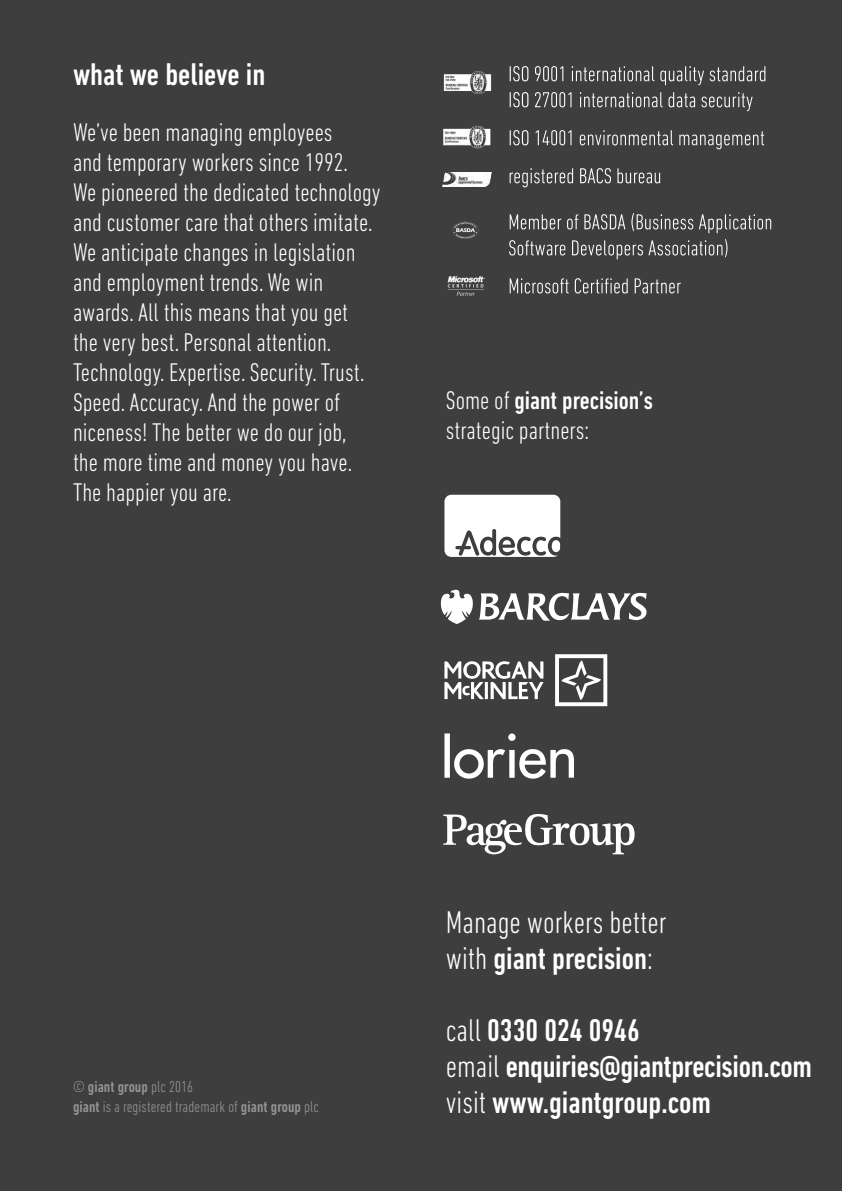
<style>
.page{position:relative;width:842px;height:1191px;background:#3e3e3f}
.page>*{position:absolute;margin:0;border:0;box-sizing:border-box;transform-origin:0 0}
.t1{font:500 condensed 32px/36px "DIN Next LT Pro";letter-spacing:-.005em;color:#fff}
.t2{font:300 condensed 32px/36px "DIN Next LT Pro";color:#fff}
.t3{font:300 condensed 26px/30px "DIN Next LT Pro";color:#fff}
.t4{font:300 condensed 16px/20px "DIN Next LT Pro";letter-spacing:.005em;color:#939598}
.s1{font-weight:500}
.s2{font-weight:300}
</style>
<div class="page">
<svg style="left:510px;top:66px;width:18px;height:15px"></svg>
<svg style="left:535px;top:66px;width:28px;height:15px"></svg>
<svg style="left:572px;top:66px;width:82px;height:15px"></svg>
<svg style="left:660px;top:66px;width:44px;height:19px"></svg>
<svg style="left:710px;top:66px;width:55px;height:15px"></svg>
<svg style="left:510px;top:92px;width:18px;height:15px"></svg>
<svg style="left:535px;top:92px;width:36px;height:15px"></svg>
<svg style="left:580px;top:92px;width:115px;height:15px"></svg>
<svg style="left:701px;top:92px;width:52px;height:19px"></svg>
<svg style="left:510px;top:130px;width:18px;height:15px"></svg>
<svg style="left:536px;top:130px;width:35px;height:15px"></svg>
<svg style="left:580px;top:130px;width:93px;height:15px"></svg>
<svg style="left:679px;top:131px;width:85px;height:18px"></svg>
<svg style="left:510px;top:168px;width:63px;height:19px"></svg>
<svg style="left:580px;top:168px;width:31px;height:15px"></svg>
<svg style="left:617px;top:168px;width:43px;height:15px"></svg>
<svg style="left:510px;top:214px;width:51px;height:15px"></svg>
<svg style="left:567px;top:214px;width:11px;height:15px"></svg>
<svg style="left:584px;top:214px;width:41px;height:15px"></svg>
<svg style="left:631px;top:213px;width:62px;height:18px"></svg>
<svg style="left:699px;top:214px;width:72px;height:19px"></svg>
<svg style="left:509px;top:240px;width:56px;height:15px"></svg>
<svg style="left:572px;top:239px;width:155px;height:20px"></svg>
<svg style="left:510px;top:278px;width:59px;height:15px"></svg>
<svg style="left:575px;top:278px;width:53px;height:15px"></svg>
<svg style="left:635px;top:278px;width:46px;height:15px"></svg>
<img style="left:443px;top:71px;width:49px;height:23px">
<img style="left:443px;top:125px;width:48px;height:24px">
<img style="left:443px;top:172px;width:48px;height:14px">
<img style="left:447px;top:276px;width:38px;height:20px">
<img style="left:452px;top:221px;width:27px;height:18px">
<svg style="left:479px;top:593px;width:168px;height:28px"></svg>
<svg style="left:441px;top:589px;width:32px;height:35px"></svg>
<svg style="left:443px;top:814px;width:191px;height:40px"></svg>
<svg style="left:444px;top:661px;width:99px;height:38px"></svg>
<svg style="left:555px;top:654px;width:52px;height:52px"></svg>
<div style="left:444px;top:495px;width:116px;height:62px;background:#fff;border-radius:7px"></div>
<svg style="left:455px;top:529px;width:106px;height:26px"></svg>
<svg style="left:444px;top:733px;width:130px;height:45px"></svg>
<p class="t1" style="left:73px;top:56px;width:194px">what we believe in</p>
<p class="t3" style="left:73px;top:116px;width:309px">We’ve been managing employees<br>and temporary workers since 1992.<br>We pioneered the dedicated technology and customer care that others imitate.<br>We anticipate changes in legislation and employment trends. We win awards. All this means that you get<br>the very best. Personal attention.<br>Technology. Expertise. Security. Trust.<br>Speed. Accuracy. And the power of niceness! The better we do our job,<br>the more time and money you have.<br>The happier you are.</p>
<p class="t3" style="left:446px;top:385px;width:208px">Some of <span class="s1">giant precision’s </span>strategic partners:</p>
<p class="t4" style="left:73px;top:1076px;width:247px">© <span class="s1">giant group</span> plc 2016<br><span class="s1">giant</span> is a registered trademark of <span class="s1">giant group</span> plc</p>
<p class="t2" style="left:446px;top:903px;width:222px">Manage workers better with <span class="s1">giant precision</span>:</p>
<p class="t1" style="left:446px;top:1011px;width:368px"><span class="s2">call</span> 0330 024 0946<br><span class="s2">email</span> enquiries@giantprecision.com <span class="s2">visit</span> www.giantgroup.com</p>
</div>
